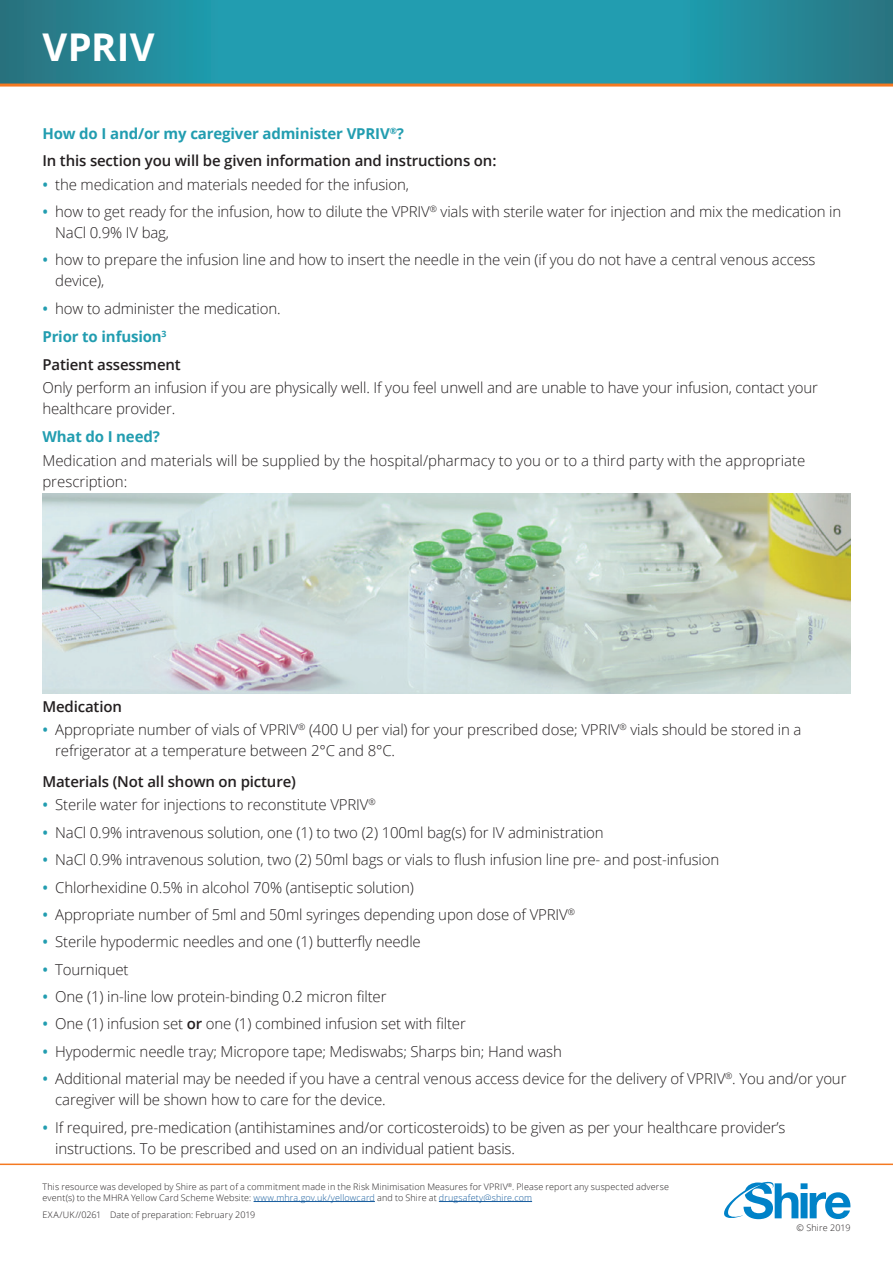
<style>
.page{position:relative;width:893px;height:1263px;background:#fff}
.page>*{position:absolute;margin:0;border:0;box-sizing:border-box;transform-origin:0 0}
.t1{font:700 38.25px "Open Sans";letter-spacing:.01em;color:#fff}
.Body_Copy{font:300 15px/21px "Open Sans";letter-spacing:-.01em;color:#231f20}
.Sub_Head_Black{font:600 15px "Open Sans";letter-spacing:-.01em;color:#231f20}
.Sub_Head_Turq{font:700 15px "Open Sans";letter-spacing:-.01em;color:#229db0}
.t2{font:300 9px/11.2px "Open Sans";letter-spacing:.015em;color:#231f20}
.s1{font-weight:600;color:#229db0}
.s2{font-weight:600}
.s3{color:#175d9e}
</style>
<div class="page">
<svg style="left:0;top:0;width:893px;height:84px;background:#2492a2"></svg>
<hr style="left:0;top:84px;width:893px;height:3px;background:#f47921">
<hr style="left:0;top:1163px;width:893px;height:2px;background:#f47921">
<svg style="left:724px;top:1182px;width:126px;height:37px"></svg>
<hr style="left:254px;top:1201px;width:121px;height:1px;background:#175d9e">
<hr style="left:439px;top:1201px;width:93px;height:1px;background:#175d9e">
<img style="left:43px;top:493px;width:807px;height:200px">
<h1 class="t1" style="left:43px;top:20px;width:114px">VPRIV</h1>
<p class="Sub_Head_Turq" style="left:42px;top:123px;width:363px">How do I and/or my caregiver administer VPRIV<sup>®</sup>?</p>
<p class="Sub_Head_Black" style="left:42px;top:151px;width:456px">In this section you will be given information and instructions on:</p>
<p class="Body_Copy" style="left:42px;top:173px;width:368px"><span class="s1">•</span> the medication and materials needed for the infusion,</p>
<p class="Body_Copy" style="left:55px;top:201px;width:787px;text-indent:-13px"><span class="s1">•</span> how to get ready for the infusion, how to dilute the VPRIV<sup>®</sup> vials with sterile water for injection and mix the medication in<br>NaCl 0.9% IV bag,</p>
<p class="Body_Copy" style="left:55px;top:249px;width:762px;text-indent:-13px"><span class="s1">•</span> how to prepare the infusion line and how to insert the needle in the vein (if you do not have a central venous access device),</p>
<p class="Body_Copy" style="left:42px;top:297px;width:240px"><span class="s1">•</span> how to administer the medication.</p>
<p class="Sub_Head_Turq" style="left:42px;top:326px;width:126px">Prior to infusion<sup>3</sup></p>
<p class="Sub_Head_Black" style="left:42px;top:354px;width:140px">Patient assessment</p>
<p class="Body_Copy" style="left:42px;top:376px;width:777px">Only perform an infusion if you are physically well. If you feel unwell and are unable to have your infusion, contact your healthcare provider.</p>
<p class="Sub_Head_Turq" style="left:42px;top:426px;width:119px">What do I need?</p>
<p class="Body_Copy" style="left:42px;top:449px;width:764px">Medication and materials will be supplied by the hospital/pharmacy to you or to a third party with the appropriate prescription:</p>
<p class="Sub_Head_Black" style="left:42px;top:696px;width:81px">Medication</p>
<p class="Body_Copy" style="left:55px;top:718px;width:748px;text-indent:-13px"><span class="s1">•</span> Appropriate number of vials of VPRIV<sup>®</sup> (400 U per vial) for your prescribed dose; VPRIV<sup>®</sup> vials should be stored in a refrigerator at a temperature between 2°C and 8°C.</p>
<p class="Sub_Head_Black" style="left:42px;top:771px;width:255px">Materials (Not all shown on picture)</p>
<p class="Body_Copy" style="left:42px;top:794px;width:335px"><span class="s1">•</span> Sterile water for injections to reconstitute VPRIV<sup>®</sup></p>
<p class="Body_Copy" style="left:42px;top:821px;width:563px"><span class="s1">•</span> NaCl 0.9% intravenous solution, one (1) to two (2) 100ml bag(s) for IV administration</p>
<p class="Body_Copy" style="left:42px;top:849px;width:678px"><span class="s1">•</span> NaCl 0.9% intravenous solution, two (2) 50ml bags or vials to flush infusion line pre- and post-infusion</p>
<p class="Body_Copy" style="left:42px;top:876px;width:373px"><span class="s1">•</span> Chlorhexidine 0.5% in alcohol 70% (antiseptic solution)</p>
<p class="Body_Copy" style="left:42px;top:903px;width:534px"><span class="s1">•</span> Appropriate number of 5ml and 50ml syringes depending upon dose of VPRIV<sup>®</sup></p>
<p class="Body_Copy" style="left:42px;top:931px;width:380px"><span class="s1">•</span> Sterile hypodermic needles and one (1) butterfly needle</p>
<p class="Body_Copy" style="left:42px;top:958px;width:88px"><span class="s1">•</span> Tourniquet</p>
<p class="Body_Copy" style="left:42px;top:986px;width:346px"><span class="s1">•</span> One (1) in-line low protein-binding 0.2 micron filter</p>
<p class="Body_Copy" style="left:42px;top:1013px;width:425px"><span class="s1">•</span> One (1) infusion set <span class="s2">or</span> one (1) combined infusion set with filter</p>
<p class="Body_Copy" style="left:42px;top:1040px;width:521px"><span class="s1">•</span> Hypodermic needle tray; Micropore tape; Mediswabs; Sharps bin; Hand wash</p>
<p class="Body_Copy" style="left:55px;top:1068px;width:793px;text-indent:-13px"><span class="s1">•</span> Additional material may be needed if you have a central venous access device for the delivery of VPRIV<sup>®</sup>. You and/or your caregiver will be shown how to care for the device.</p>
<p class="Body_Copy" style="left:55px;top:1116px;width:732px;text-indent:-13px"><span class="s1">•</span> If required, pre-medication (antihistamines and/or corticosteroids) to be given as per your healthcare provider’s instructions. To be prescribed and used on an individual patient basis.</p>
<p class="t2" style="left:43px;top:1180px;width:628px">This resource was developed by Shire as part of a commitment made in the Risk Minimisation Measures for VPRIV<sup>®</sup>. Please report any suspected adverse event(s) to the MHRA Yellow Card Scheme Website: <span class="s3">www.mhra.gov.uk/yellowcard</span> and to Shire at <span class="s3">drugsafety@shire.com</span></p>
<p class="t2" style="left:43px;top:1209px;width:214px">EXA/UK//0261 Date of preparation: February 2019</p>
<p class="t2" style="left:796px;top:1222px;width:55px">© Shire 2019</p>
</div>
